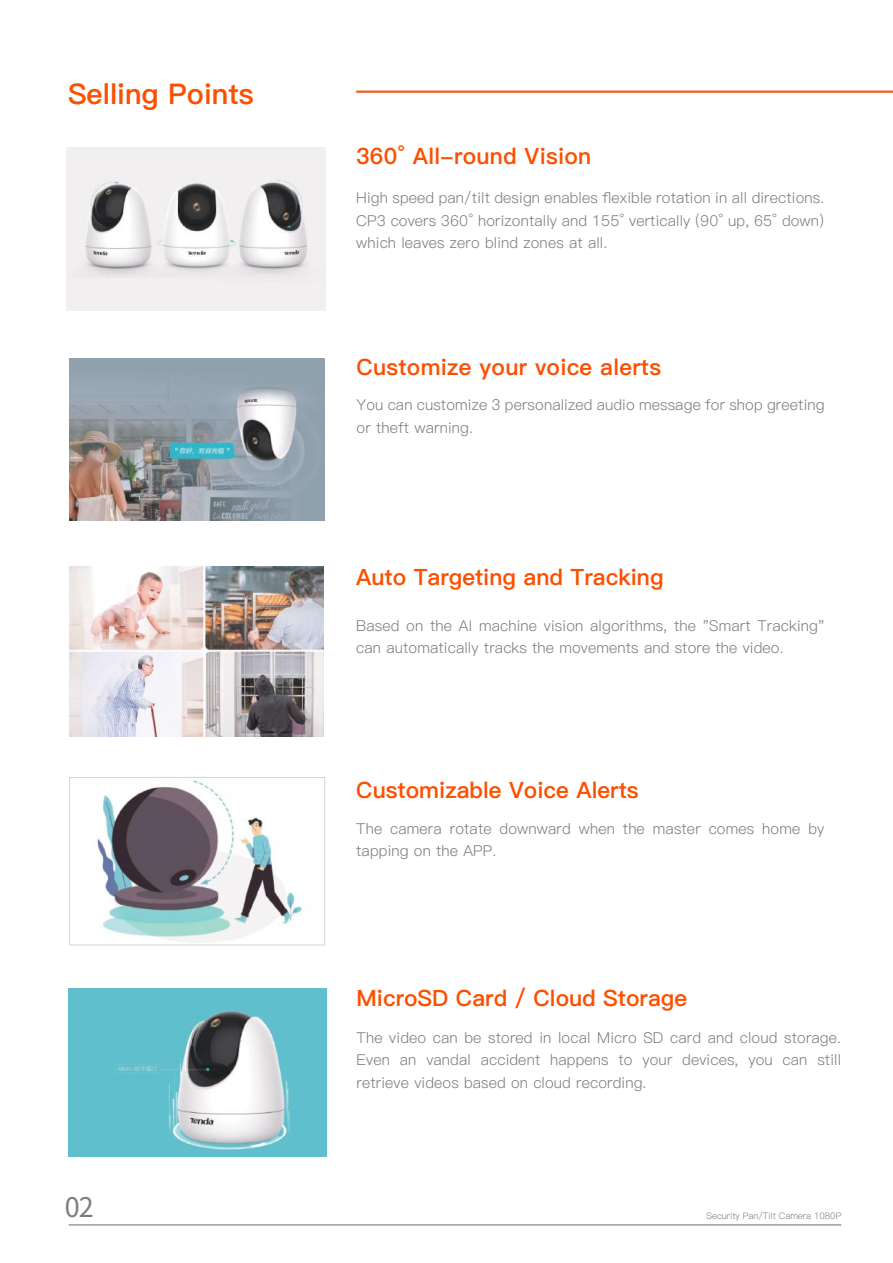
<style>
.page{position:relative;width:893px;height:1263px;background:#fff}
.page>*{position:absolute;margin:0;border:0;box-sizing:border-box;transform-origin:0 0}
.t1{font:28.5px "Ping Fang SC Heavy";color:#fc5000}
.t2{font:27px "Source Han Sans CN";color:#7c7c7e}
.t3{font:22.5px "Ping Fang SC Heavy";color:#fc5000}
.t4{font:15px/22.5px "Ping Fang SC Regular";letter-spacing:.01em;color:#7c7c7e}
.t5{font:9px "Ping Fang SC Regular";color:#7c7c7e}
</style>
<div class="page">
<hr style="left:69px;top:1224px;width:772px;height:1px;background:#67696b">
<img style="left:69px;top:566px;width:254px;height:170px">
<hr style="left:356px;top:91px;width:537px;height:2px;background:#f45b21">
<img style="left:66px;top:147px;width:259px;height:164px">
<img style="left:70px;top:358px;width:255px;height:163px">
<img style="left:95px;top:780px;width:207px;height:162px">
<div style="left:69px;top:777px;width:256px;height:168px;border:1px solid #d6d3d7"></div>
<img style="left:68px;top:989px;width:258px;height:167px">
<h1 class="t1" style="left:68px;top:77px;width:187px">Selling Points</h1>
<h2 class="t2" style="left:65px;top:1191px;width:30px">02</h2>
<h3 class="t3" style="left:356px;top:142px;width:237px">360° All-round Vision</h3>
<p class="t4" style="left:356px;top:187px;width:470px;text-align:justify">High speed pan/tilt design enables flexible rotation in all directions.<br>CP3 covers 360° horizontally and 155° vertically (90° up, 65° down) which leaves zero blind zones at all.</p>
<h3 class="t3" style="left:357px;top:353px;width:306px">Customize your voice alerts</h3>
<p class="t4" style="left:357px;top:394px;width:470px">You can customize 3 personalized audio message for shop greeting or theft warning.</p>
<h3 class="t3" style="left:356px;top:564px;width:309px">Auto Targeting and Tracking</h3>
<p class="t4" style="left:356px;top:614px;width:470px">Based on the AI machine vision algorithms, the "Smart Tracking" can automatically tracks the movements and store the video.</p>
<h3 class="t3" style="left:356px;top:777px;width:284px">Customizable Voice Alerts</h3>
<p class="t4" style="left:356px;top:817px;width:470px">The camera rotate downward when the master comes home by tapping on the APP.</p>
<h3 class="t3" style="left:357px;top:985px;width:332px">MicroSD Card / Cloud Storage</h3>
<p class="t4" style="left:357px;top:1026px;width:486px;text-align:justify">The video can be stored in local Micro SD card and cloud storage.<br>Even an vandal accident happens to your devices, you can still retrieve videos based on cloud recording.</p>
<p class="t5" style="left:707px;top:1211px;width:136px">Security Pan/Tilt Camera 1080P</p>
</div>
